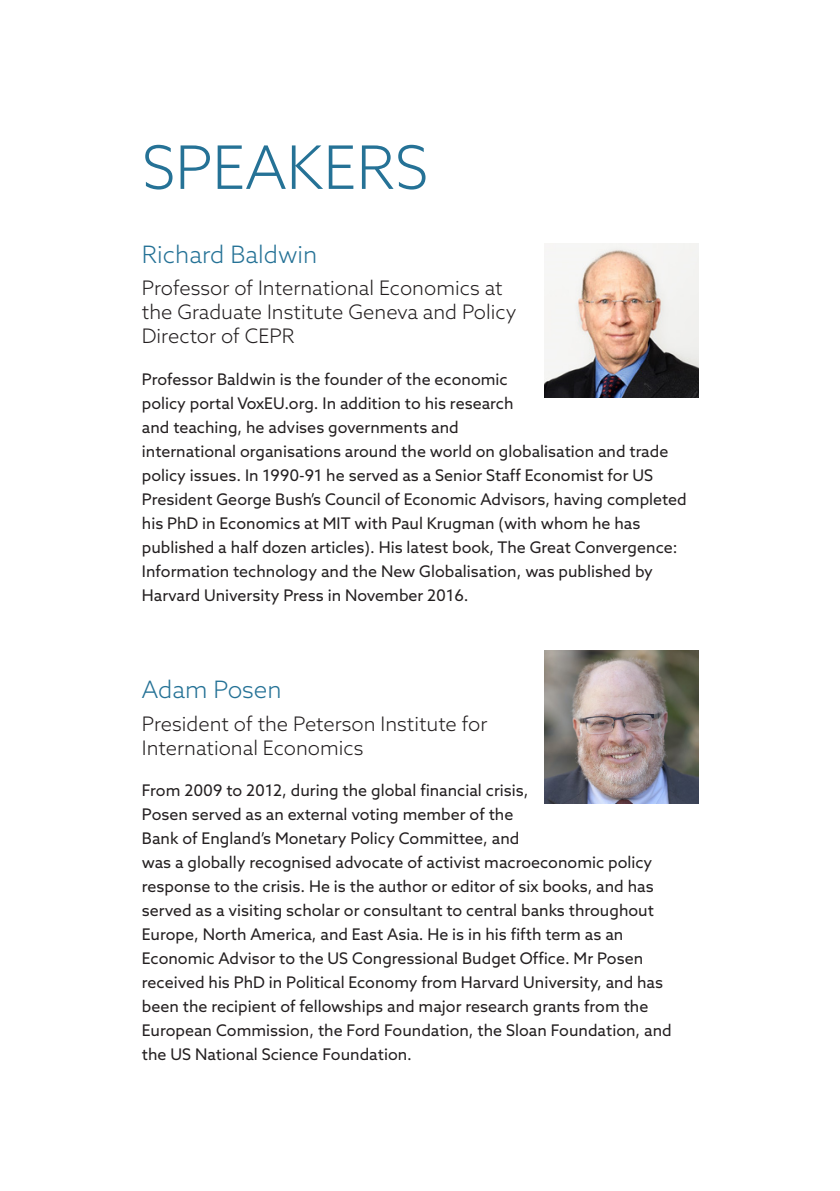
<style>
.page{position:relative;width:840px;height:1191px;background:#fff}
.page>*{position:absolute;margin:0;border:0;box-sizing:border-box;transform-origin:0 0}
.Heading{font:300 60px "Azo Sans";color:#257296}
.Name{font:300 24px "Azo Sans";color:#257296}
.t1{font:300 20px/24px "Azo Sans";color:#231f20}
.Copy{font:16px/24px "Azo Sans";color:#231f20}
</style>
<div class="page">
<img style="left:544px;top:651px;width:153px;height:153px">
<img style="left:544px;top:244px;width:153px;height:153px">
<p class="Heading" style="left:142px;top:128px;width:287px">SPEAKERS</p>
<p class="Name" style="left:142px;top:239px;width:177px">Richard Baldwin</p>
<p class="t1" style="left:142px;top:276px;width:376px">Professor of International Economics at the Graduate Institute Geneva and Policy<br>Director of CEPR</p>
<p class="Copy" style="left:142px;top:367px;width:546px">Professor Baldwin is the founder of the economic<br>policy portal VoxEU.org. In addition to his research<br>and teaching, he advises governments and<br>international organisations around the world on globalisation and trade policy issues. In 1990-91 he served as a Senior Staff Economist for US President George Bush’s Council of Economic Advisors, having completed his PhD in Economics at MIT with Paul Krugman (with whom he has published a half dozen articles). His latest book, The Great Convergence:<br>Information technology and the New Globalisation, was published by Harvard University Press in November 2016.</p>
<p class="Name" style="left:142px;top:674px;width:141px">Adam Posen</p>
<p class="t1" style="left:142px;top:711px;width:347px">President of the Peterson Institute for<br>International Economics</p>
<p class="Copy" style="left:142px;top:778px;width:531px">From 2009 to 2012, during the global financial crisis,<br>Posen served as an external voting member of the<br>Bank of England’s Monetary Policy Committee, and<br>was a globally recognised advocate of activist macroeconomic policy response to the crisis. He is the author or editor of six books, and has served as a visiting scholar or consultant to central banks throughout Europe, North America, and East Asia. He is in his fifth term as an Economic Advisor to the US Congressional Budget Office. Mr Posen received his PhD in Political Economy from Harvard University, and has been the recipient of fellowships and major research grants from the European Commission, the Ford Foundation, the Sloan Foundation, and the US National Science Foundation.</p>
</div>
